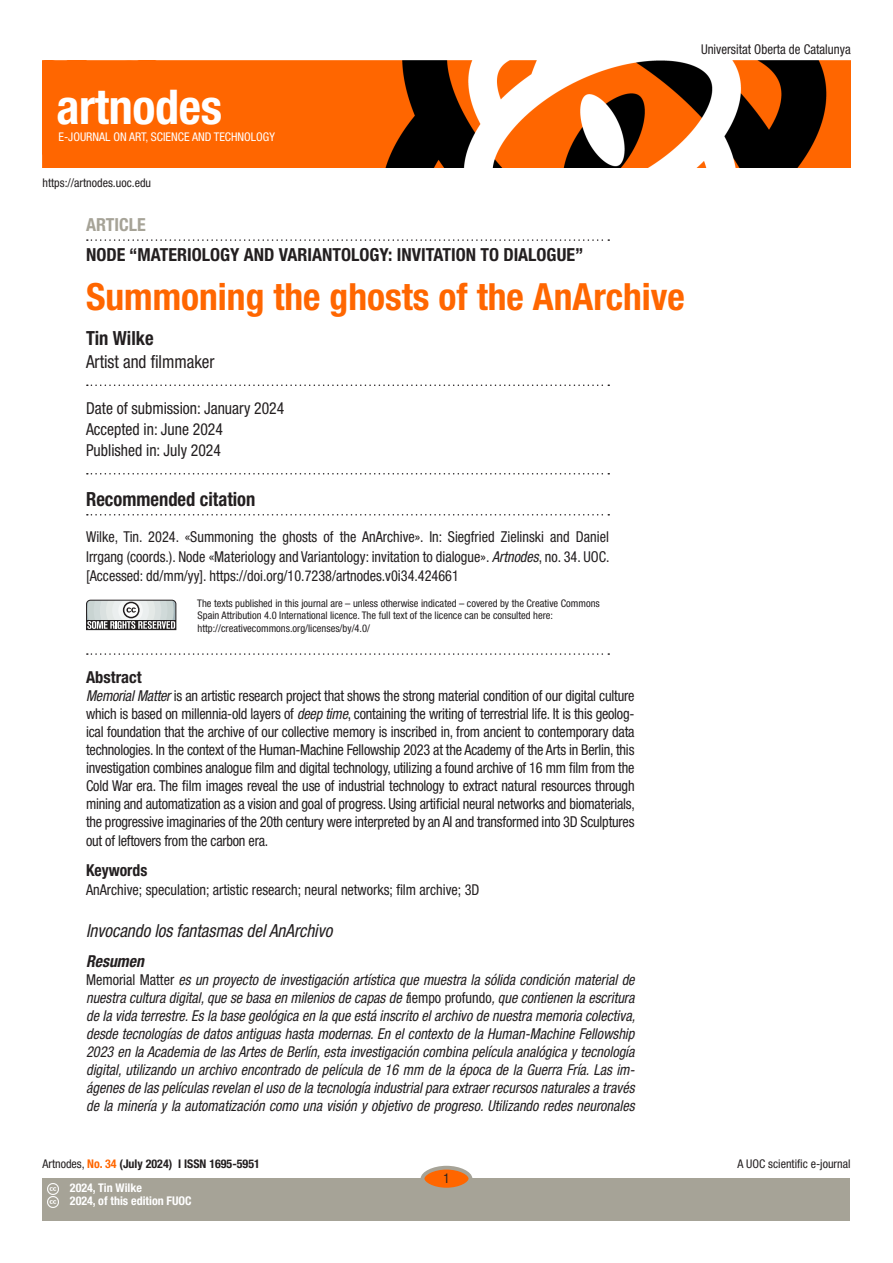
<style>
.page{position:relative;width:893px;height:1263px;background:#fff}
.page>*{position:absolute;margin:0;border:0;box-sizing:border-box;transform-origin:0 0}
.t1{font:700 condensed 48px "Helvetica Neue LT Std";letter-spacing:-.005em;color:#fff}
._01_titulo{font:700 condensed 37.5px "Helvetica Neue LT Std";color:#f60}
._04_cita_recomendada{font:700 condensed 19.5px "Helvetica Neue LT Std";color:#231f20;scale:.95 1}
._01_autor{font:700 condensed 19.5px "Helvetica Neue LT Std";color:#231f20;scale:.95 1}
._01_nodo{font:700 condensed 18px "Helvetica Neue LT Std";color:#231f20}
._02_titulo_segundo_idioma{font:italic condensed 18px "Helvetica Neue LT Std";color:#231f20;scale:.95 1}
._01_universidad_filete{font:condensed 18px "Helvetica Neue LT Std";color:#231f20;scale:.95 1}
._01_articulo{font:700 condensed 18px "Helvetica Neue LT Std";color:#a6a397}
._01_fecha{font:condensed 16.5px "Helvetica Neue LT Std";color:#231f20;scale:.95 1}
._01_fecha_filete{font:condensed 16.5px "Helvetica Neue LT Std";color:#231f20;scale:.95 1}
._02_texto_resumen_sangria_dra{font:700 condensed 16.5px "Helvetica Neue LT Std";color:#231f20}
._01_palabras_clave{font:700 condensed 16.5px "Helvetica Neue LT Std";color:#231f20;scale:.95 1}
._02_abstract{font:italic 700 condensed 16.5px "Helvetica Neue LT Std";color:#231f20;scale:.95 1}
._02_texto_base_1{font:condensed 15px/18px "Helvetica Neue LT Std";letter-spacing:-.015em;color:#231f20;text-align:justify;scale:.95 1}
._02_abstract_text{font:italic condensed 15px/18px "Helvetica Neue LT Std";color:#231f20;text-align:justify;scale:.95 1}
._02_texto_cita{font:condensed 15px/19.5px "Helvetica Neue LT Std";color:#231f20;text-align:justify;scale:.95 1}
._02_palabras_clave{font:condensed 15px "Helvetica Neue LT Std";color:#231f20;scale:.95 1}
.t2{font:condensed 13.5px "Helvetica Neue LT Std";color:#231f20;scale:.95 1}
.t3{font:condensed 12px "Helvetica Neue LT Std";color:#231f20}
.t4{font:700 condensed 12px "Helvetica Neue LT Std";color:#231f20}
.t5{font:700 condensed 12px/13.5px "Helvetica Neue LT Std";color:#fff}
.t6{font:condensed 12px "Helvetica Neue LT Std";color:#fff}
._01_copyright{font:condensed 10.5px/12.8px "Helvetica Neue LT Std";color:#231f20}
.s1{font-style:italic}
.s2{font-style:normal}
.s3{font-weight:400}
.s4{color:#f60}
</style>
<div class="page">
<div style="left:43px;top:1178px;width:807px;height:42px;background:#a6a397"></div>
<div style="left:422px;top:1168px;width:48px;height:21px;background:#f60;border-radius:50%"></div>
<div style="left:421px;top:1166px;width:51px;height:25px;border:4px solid #a6a397;border-radius:50%"></div>
<svg style="left:47px;top:1183px;width:11px;height:25px"></svg>
<img style="left:43px;top:61px;width:807px;height:106px">
<svg style="left:87px;top:239px;width:522px;height:2px"></svg>
<svg style="left:87px;top:384px;width:522px;height:2px"></svg>
<svg style="left:87px;top:473px;width:522px;height:1px"></svg>
<svg style="left:87px;top:514px;width:522px;height:1px"></svg>
<svg style="left:87px;top:653px;width:522px;height:2px"></svg>
<svg style="left:86px;top:600px;width:90px;height:30px;background:#b1b4b4"></svg>
<h1 class="t1" style="left:56px;top:77px;width:167px">artnodes</h1>
<p class="t6" style="left:58px;top:129px;width:218px">E-JOURNAL ON ART, SCIENCE AND TECHNOLOGY</p>
<p class="t3" style="left:43px;top:176px;width:110px">https://artnodes.uoc.edu</p>
<p class="_01_articulo" style="left:86px;top:214px;width:61px">ARTICLE</p>
<p class="_01_nodo" style="left:86px;top:244px;width:499px">NODE “MATERIOLOGY AND VARIANTOLOGY: INVITATION TO DIALOGUE”</p>
<p class="_01_titulo" style="left:86px;top:274px;width:600px">Summoning the ghosts of the AnArchive</p>
<p class="_01_autor" style="left:86px;top:326px;width:73px">Tin Wilke</p>
<h2 class="_01_universidad_filete" style="left:86px;top:351px;width:137px">Artist and filmmaker</h2>
<p class="_01_fecha" style="left:86px;top:399px;width:210px">Date of submission: January 2024</p>
<p class="_01_fecha" style="left:86px;top:420px;width:146px">Accepted in: June 2024</p>
<h2 class="_01_fecha_filete" style="left:86px;top:441px;width:143px">Published in: July 2024</h2>
<p class="_04_cita_recomendada" style="left:86px;top:487px;width:180px">Recommended citation</p>
<p class="_02_texto_cita" style="left:86px;top:527px;width:552px">Wilke, Tin. 2024. «Summoning the ghosts of the AnArchive». In: Siegfried Zielinski and Daniel Irrgang (coords.). Node «Materiology and Variantology: invitation to dialogue». <span class="s1">Artnodes</span>, no. 34. UOC. [Accessed: dd/mm/yy]. https://doi.org/10.7238/artnodes.v0i34.424661</p>
<p class="_01_copyright" style="left:197px;top:596px;width:404px">The texts published in this journal are – unless otherwise indicated – covered by the Creative Commons<br>Spain Attribution 4.0 International licence. The full text of the licence can be consulted here: http://creativecommons.org/licenses/by/4.0/</p>
<h2 class="_02_texto_resumen_sangria_dra" style="left:86px;top:667px;width:57px">Abstract</h2>
<p class="_02_texto_base_1" style="left:86px;top:686px;width:579px"><span class="s1">Memorial Matter</span> is an artistic research project that shows the strong material condition of our digital culture which is based on millennia-old layers of <span class="s1">deep time</span>, containing the writing of terrestrial life. It is this geolog&shy;ical foundation that the archive of our collective memory is inscribed in, from ancient to contemporary data technologies. In the context of the Human-Machine Fellowship 2023 at the Academy of the Arts in Berlin, this investigation combines analogue film and digital technology, utilizing a found archive of 16 mm film from the Cold War era. The film images reveal the use of industrial technology to extract natural resources through mining and automatization as a vision and goal of progress. Using artificial neural networks and biomaterials, the progressive imaginaries of the 20th century were interpreted by an AI and transformed into 3D Sculptures</p>
<p class="_02_texto_base_1" style="left:86px;top:832px;width:193px">out of leftovers from the carbon era.</p>
<p class="_01_palabras_clave" style="left:86px;top:860px;width:66px">Keywords</p>
<h2 class="_02_palabras_clave" style="left:86px;top:881px;width:415px">AnArchive; speculation; artistic research; neural networks; film archive; 3D</h2>
<p class="_02_titulo_segundo_idioma" style="left:86px;top:920px;width:261px">Invocando los fantasmas del AnArchivo</p>
<p class="_02_abstract" style="left:86px;top:951px;width:62px">Resumen</p>
<p class="_02_abstract_text" style="left:86px;top:971px;width:579px"><span class="s2">Memorial Matter</span> es un proyecto de investigación artística que muestra la sólida condición material de nuestra cultura digital, que se basa en milenios de capas de t<span class="s2">iempo profundo</span>, que contienen la escritura de la vida terrestre. Es la base geológica en la que está inscrito el archivo de nuestra memoria colectiva, desde tecnologías de datos antiguas hasta modernas. En el contexto de la Human-Machine Fellowship 2023 en la Academia de las Artes de Berlín, esta investigación combina película analógica y tecnología digital, utilizando un archivo encontrado de película de 16 mm de la época de la Guerra Fría. Las im&shy;ágenes de las películas revelan el uso de la tecnología industrial para extraer recursos naturales a través de la minería y la automatización como una visión y objetivo de progreso. Utilizando redes neuronales</p>
<p class="t2" style="left:701px;top:42px;width:159px">Universitat Oberta de Catalunya</p>
<p class="t4" style="left:43px;top:1157px;width:219px"><span class="s3">Artnodes,</span> <span class="s4">No. 34</span> (July 2024) I ISSN 1695-5951</p>
<p class="t3" style="left:737px;top:1157px;width:115px">A UOC scientific e-journal</p>
<p class="t5" style="left:70px;top:1181px;width:123px">2024, Tin Wilke<br>2024, of this edition FUOC</p>
<p class="t2" style="left:443px;top:1171px;width:8px">1</p>
</div>
